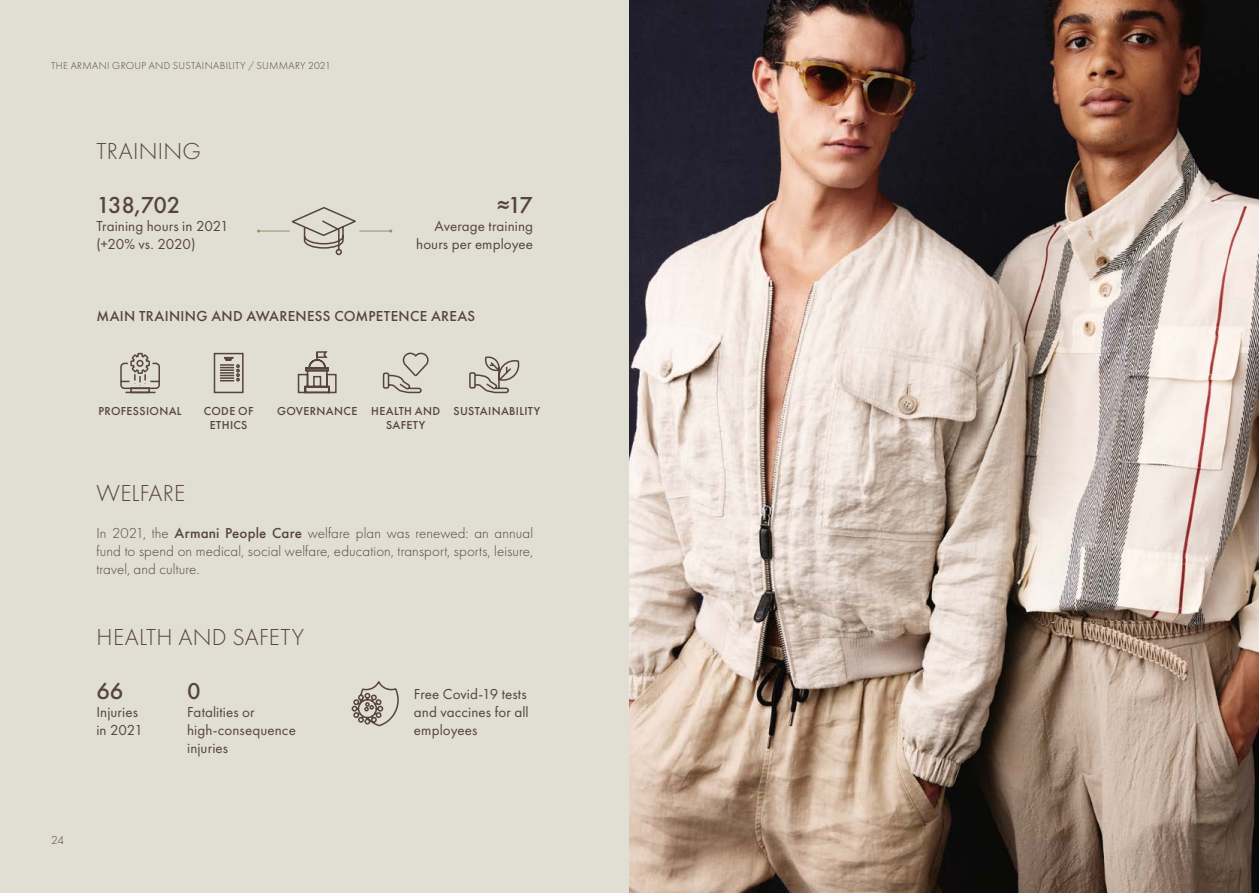
<style>
.page{position:relative;width:1259px;height:893px;background:#fff}
.page>*{position:absolute;margin:0;border:0;box-sizing:border-box;transform-origin:0 0}
.t1{font:300 24px "Futura PT";letter-spacing:.01em;color:#56443d}
.t2{font:500 24px "Futura PT";letter-spacing:-.03em;color:#56443d}
.t3{font:15px/18px "Futura PT";letter-spacing:.005em;color:#56443d}
.t4{font:300 15px/18px "Futura PT";letter-spacing:.01em;color:#56443d;text-align:justify}
.t5{font:500 15px "Futura PT";letter-spacing:.025em;color:#56443d}
.t6{font:500 12px/14.4px "Futura PT";letter-spacing:.03em;color:#56443d;text-align:center}
.t7{font:300 12px "Futura PT";color:#56443d}
.t8{font:300 10.5px "Futura PT";letter-spacing:.035em;color:#56443d}
.s1{font-weight:500}
</style>
<div class="page">
<div style="left:0;top:0;width:629px;height:893px;background:#e1ded3"></div>
<img style="left:629px;top:0;width:630px;height:893px">
<svg style="left:289px;top:207px;width:67px;height:49px"></svg>
<svg style="left:120px;top:352px;width:40px;height:42px"></svg>
<svg style="left:382px;top:352px;width:47px;height:42px"></svg>
<hr style="left:258px;top:231px;width:31px;height:1px;background:#97916e">
<hr style="left:360px;top:231px;width:31px;height:1px;background:#97916e">
<svg style="left:297px;top:351px;width:40px;height:43px"></svg>
<svg style="left:469px;top:356px;width:50px;height:38px"></svg>
<svg style="left:213px;top:352px;width:31px;height:42px"></svg>
<svg style="left:351px;top:681px;width:48px;height:46px"></svg>
<p class="t8" style="left:51px;top:59px;width:281px">THE ARMANI GROUP AND SUSTAINABILITY / SUMMARY 2021</p>
<h1 class="t1" style="left:96px;top:137px;width:106px">TRAINING</h1>
<h1 class="t2" style="left:96px;top:191px;width:86px">138,702</h1>
<p class="t3" style="left:96px;top:217px;width:134px">Training hours in 2021 (+20% vs. 2020)</p>
<h1 class="t2" style="left:497px;top:191px;width:37px">≈17</h1>
<p class="t3" style="left:416px;top:217px;width:118px;text-align:right">Average training hours per employee</p>
<p class="t5" style="left:96px;top:307px;width:380px">MAIN TRAINING AND AWARENESS COMPETENCE AREAS</p>
<p class="t6" style="left:99px;top:403px;width:85px">PROFESSIONAL</p>
<p class="t6" style="left:371px;top:403px;width:71px">HEALTH AND<br>SAFETY</p>
<p class="t6" style="left:204px;top:403px;width:51px">CODE OF</p>
<p class="t6" style="left:453px;top:403px;width:88px">SUSTAINABILITY</p>
<p class="t6" style="left:210px;top:418px;width:39px">ETHICS</p>
<p class="t6" style="left:277px;top:403px;width:82px">GOVERNANCE</p>
<h1 class="t1" style="left:96px;top:479px;width:90px">WELFARE</h1>
<p class="t4" style="left:96px;top:524px;width:438px">In 2021, the <span class="s1">Armani People Care</span> welfare plan was renewed: an annual fund to spend on medical, social welfare, education, transport, sports, leisure, travel, and culture.</p>
<p class="t7" style="left:51px;top:833px;width:15px">24</p>
<h1 class="t1" style="left:96px;top:623px;width:209px">HEALTH AND SAFETY</h1>
<h1 class="t2" style="left:96px;top:677px;width:29px">66</h1>
<p class="t3" style="left:96px;top:703px;width:48px">Injuries in 2021</p>
<h1 class="t2" style="left:187px;top:677px;width:15px">0</h1>
<p class="t3" style="left:187px;top:703px;width:110px">Fatalities or high-consequence injuries</p>
<p class="t3" style="left:414px;top:685px;width:116px">Free Covid-19 tests and vaccines for all employees</p>
</div>
